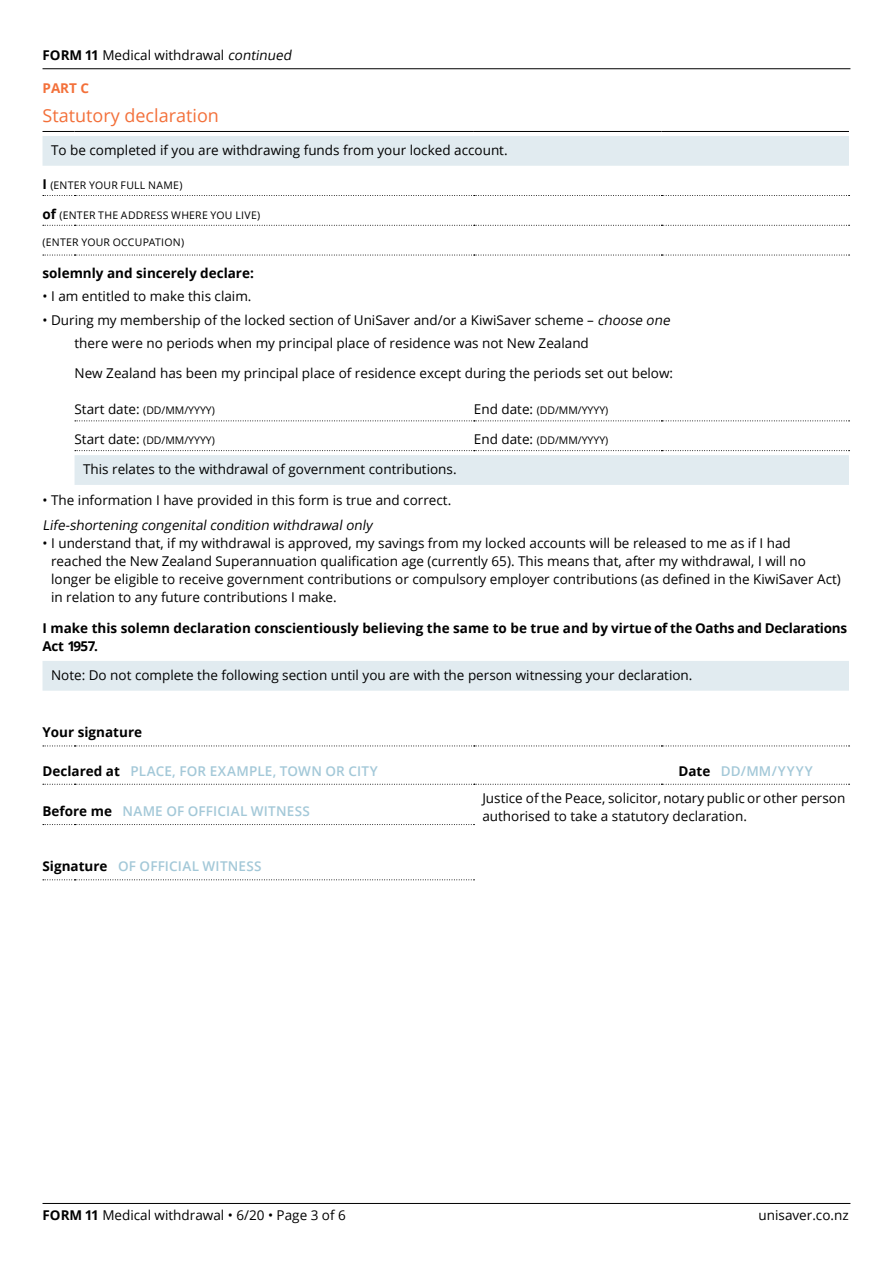
<style>
.page{position:relative;width:893px;height:1263px;background:#fff}
.page>*{position:absolute;margin:0;border:0;box-sizing:border-box;transform-origin:0 0}
.t1{font:18px "Open Sans";color:#f3703a}
.t2{font:13.5px/18px "Open Sans";color:#000}
.t3{font:700 13.5px/18px "Open Sans";color:#000}
.t4{font:600 13.5px "Open Sans";letter-spacing:.015em;color:#a3c8d8}
.t5{font:italic 13.5px "Open Sans";color:#000}
.t6{font:700 13.5px "Open Sans";color:#f3703a}
.t7{font:10.5px "Open Sans";letter-spacing:.02em;color:#000}
.s1{font-weight:700}
.s2{font-style:italic}
.s3{font-weight:700;font-size:13.5px}
.s4{font-size:13.5px}
.s5{font-weight:700;color:#000}
</style>
<div class="page">
<svg style="left:43px;top:136px;width:806px;height:555px"></svg>
<svg style="left:43px;top:195px;width:807px;height:1px"></svg>
<svg style="left:43px;top:225px;width:807px;height:1px"></svg>
<svg style="left:43px;top:255px;width:807px;height:1px"></svg>
<svg style="left:75px;top:420px;width:775px;height:1px"></svg>
<svg style="left:43px;top:745px;width:807px;height:1px"></svg>
<svg style="left:43px;top:784px;width:807px;height:1px"></svg>
<svg style="left:43px;top:824px;width:431px;height:1px"></svg>
<svg style="left:43px;top:879px;width:431px;height:1px"></svg>
<hr style="left:43px;top:131px;width:32px;height:1px;background:#000">
<hr style="left:75px;top:131px;width:399px;height:1px;background:#000">
<hr style="left:474px;top:131px;width:187px;height:1px;background:#000">
<hr style="left:661px;top:131px;width:188px;height:1px;background:#000">
<svg style="left:75px;top:450px;width:775px;height:1px"></svg>
<hr style="left:43px;top:68px;width:807px;height:1px;background:#000">
<hr style="left:43px;top:1203px;width:807px;height:1px;background:#000">
<p class="t2" style="left:43px;top:46px;width:253px"><span class="s1">FORM 11</span> Medical withdrawal <span class="s2">continued</span></p>
<p class="t6" style="left:43px;top:78px;width:48px">PART C</p>
<h1 class="t1" style="left:43px;top:103px;width:178px">Statutory declaration</h1>
<p class="t2" style="left:51px;top:141px;width:458px">To be completed if you are withdrawing funds from your locked account.</p>
<p class="t7" style="left:43px;top:178px;width:142px"><span class="s3">I</span> (ENTER YOUR FULL NAME)</p>
<p class="t7" style="left:43px;top:208px;width:219px"><span class="s3">of</span> (ENTER THE ADDRESS WHERE YOU LIVE)</p>
<p class="t7" style="left:43px;top:235px;width:143px">(ENTER YOUR OCCUPATION)</p>
<p class="t3" style="left:43px;top:264px;width:213px">solemnly and sincerely declare:</p>
<p class="t2" style="left:43px;top:287px;width:211px">• I am entitled to make this claim.</p>
<p class="t2" style="left:75px;top:308px;width:600px;line-height:23.4px;text-indent:-32px">• During my membership of the locked section of UniSaver and/or a KiwiSaver scheme – <span class="s2">choose one </span>there were no periods when my principal place of residence was not New Zealand</p>
<p class="t2" style="left:75px;top:363px;width:600px">New Zealand has been my principal place of residence except during the periods set out below:</p>
<p class="t7" style="left:75px;top:403px;width:142px"><span class="s4">Start date:</span> (DD/MM/YYYY)</p>
<p class="t7" style="left:474px;top:403px;width:136px"><span class="s4">End date:</span> (DD/MM/YYYY)</p>
<p class="t7" style="left:75px;top:433px;width:142px"><span class="s4">Start date:</span> (DD/MM/YYYY)</p>
<p class="t7" style="left:474px;top:433px;width:136px"><span class="s4">End date:</span> (DD/MM/YYYY)</p>
<p class="t2" style="left:83px;top:460px;width:375px">This relates to the withdrawal of government contributions.</p>
<p class="t2" style="left:43px;top:491px;width:410px">• The information I have provided in this form is true and correct.</p>
<p class="t5" style="left:43px;top:515px;width:331px">Life-shortening congenitalcondition withdrawalonly</p>
<p class="t2" style="left:51px;top:533px;width:791px;text-indent:-9px">• I understand that, if my withdrawal is approved, my savings from my locked accounts will be released to me as if I had reached the New Zealand Superannuation qualification age (currently 65). This means that, after my withdrawal, I will no longer be eligible to receive government contributions or compulsory employer contributions (as defined in the KiwiSaver Act) in relation to any future contributions I make.</p>
<p class="t3" style="left:43px;top:619px;width:806px">I make this solemn declaration conscientiously believing the same to be true and by virtue of the Oaths and Declarations<br>Act 1957.</p>
<p class="t2" style="left:51px;top:665px;width:643px">Note: Do not complete the following section until you are with the person witnessing your declaration.</p>
<p class="t3" style="left:43px;top:723px;width:101px">Your signature</p>
<p class="t4" style="left:43px;top:761px;width:337px"><span class="s5">Declared at</span> PLACE, FOR EXAMPLE, TOWN OR CITY</p>
<p class="t4" style="left:678px;top:761px;width:136px"><span class="s5">Date</span> DD/MM/YYYY</p>
<p class="t4" style="left:43px;top:802px;width:269px"><span class="s5">Before me</span> NAME OF OFFICIAL WITNESS</p>
<p class="t2" style="left:482px;top:789px;width:364px">Justice of the Peace, solicitor, notary public or other person authorised to take a statutory declaration.</p>
<p class="t4" style="left:42px;top:857px;width:221px"><span class="s5">Signature</span> OF OFFICIAL WITNESS</p>
<p class="t2" style="left:43px;top:1206px;width:305px"><span class="s1">FORM 11</span> Medical withdrawal • 6/20 • Page 3 of 6</p>
<p class="t2" style="left:759px;top:1206px;width:92px">unisaver.co.nz</p>
</div>
